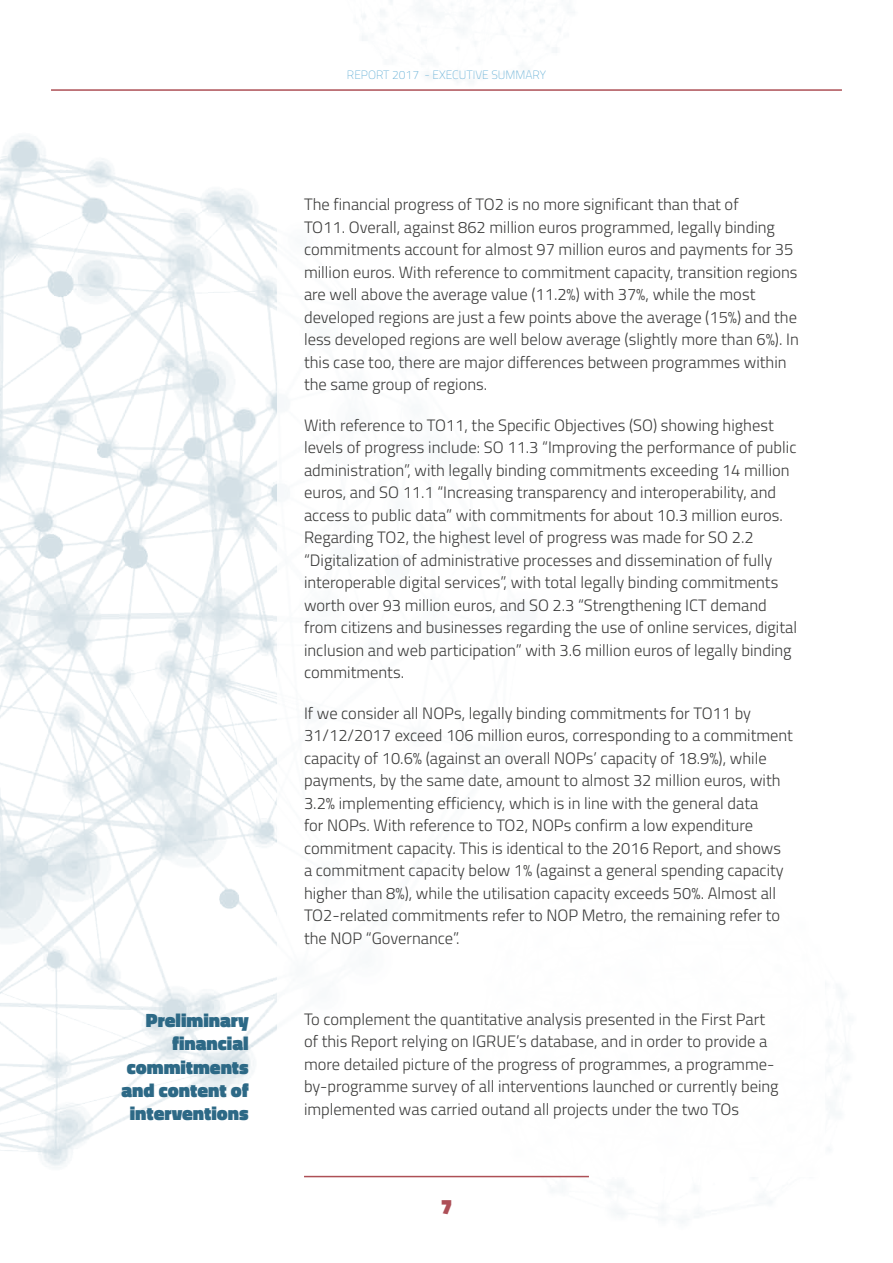
<style>
.page{position:relative;width:893px;height:1263px;background:#fff}
.page>*{position:absolute;margin:0;border:0;box-sizing:border-box;transform-origin:0 0}
.t1{font:900 21px "Titillium";color:#ad4f57}
.t2{font:900 19.5px/23.4px "Titillium";color:#2d6986;text-align:right}
.t3{font:300 16.5px/22.5px "Titillium";color:#3c3c3b}
.t4{font:100 12px "Titillium";color:#5cabd4}
</style>
<div class="page">
<img style="left:0;top:0;width:848px;height:1222px">
<div style="left:277px;top:89px;width:548px;height:1087px;background:#fff"></div>
<hr style="left:51px;top:89px;width:791px;height:2px;background:#ad5056">
<hr style="left:304px;top:1176px;width:285px;height:1px;background:#ad5056">
<p class="t2" style="left:121px;top:1008px;width:129px">Preliminary financial commitments and content of interventions</p>
<p class="t4" style="left:347px;top:66px;width:201px">REPORT 2017 - EXECUTIVE SUMMARY</p>
<p class="t3" style="left:304px;top:192px;width:496px">The financial progress of TO2 is no more significant than that of<br>TO11. Overall, against 862 million euros programmed, legally binding commitments account for almost 97 million euros and payments for 35 million euros. With reference to commitment capacity, transition regions are well above the average value (11.2%) with 37%, while the most developed regions are just a few points above the average (15%) and the less developed regions are well below average (slightly more than 6%). In this case too, there are major differences between programmes within the same group of regions.</p>
<p class="t3" style="left:304px;top:413px;width:494px">With reference to TO11, the Specific Objectives (SO) showing highest levels of progress include: SO 11.3 “Improving the performance of public administration”, with legally binding commitments exceeding 14 million euros, and SO 11.1 “Increasing transparency and interoperability, and access to public data” with commitments for about 10.3 million euros.<br>Regarding TO2, the highest level of progress was made for SO 2.2 “Digitalization of administrative processes and dissemination of fully interoperable digital services”, with total legally binding commitments worth over 93 million euros, and SO 2.3 “Strengthening ICT demand from citizens and businesses regarding the use of online services, digital inclusion and web participation” with 3.6 million euros of legally binding commitments.</p>
<p class="t3" style="left:304px;top:701px;width:490px">If we consider all NOPs, legally binding commitments for TO11 by 31/12/2017 exceed 106 million euros, corresponding to a commitment capacity of 10.6% (against an overall NOPs’ capacity of 18.9%), while payments, by the same date, amount to almost 32 million euros, with 3.2% implementing efficiency, which is in line with the general data<br>for NOPs. With reference to TO2, NOPs confirm a low expenditure commitment capacity. This is identical to the 2016 Report, and shows a commitment capacity below 1% (against a general spending capacity higher than 8%), while the utilisation capacity exceeds 50%. Almost all TO2-related commitments refer to NOP Metro, the remaining refer to the NOP “Governance”.</p>
<p class="t3" style="left:304px;top:1007px;width:476px">To complement the quantitative analysis presented in the First Part of this Report relying on IGRUE’s database, and in order to provide a more detailed picture of the progress of programmes, a programme&shy;by-programme survey of all interventions launched or currently being implemented was carried outand all projects under the two TOs</p>
<p class="t1" style="left:441px;top:1191px;width:13px">7</p>
</div>
